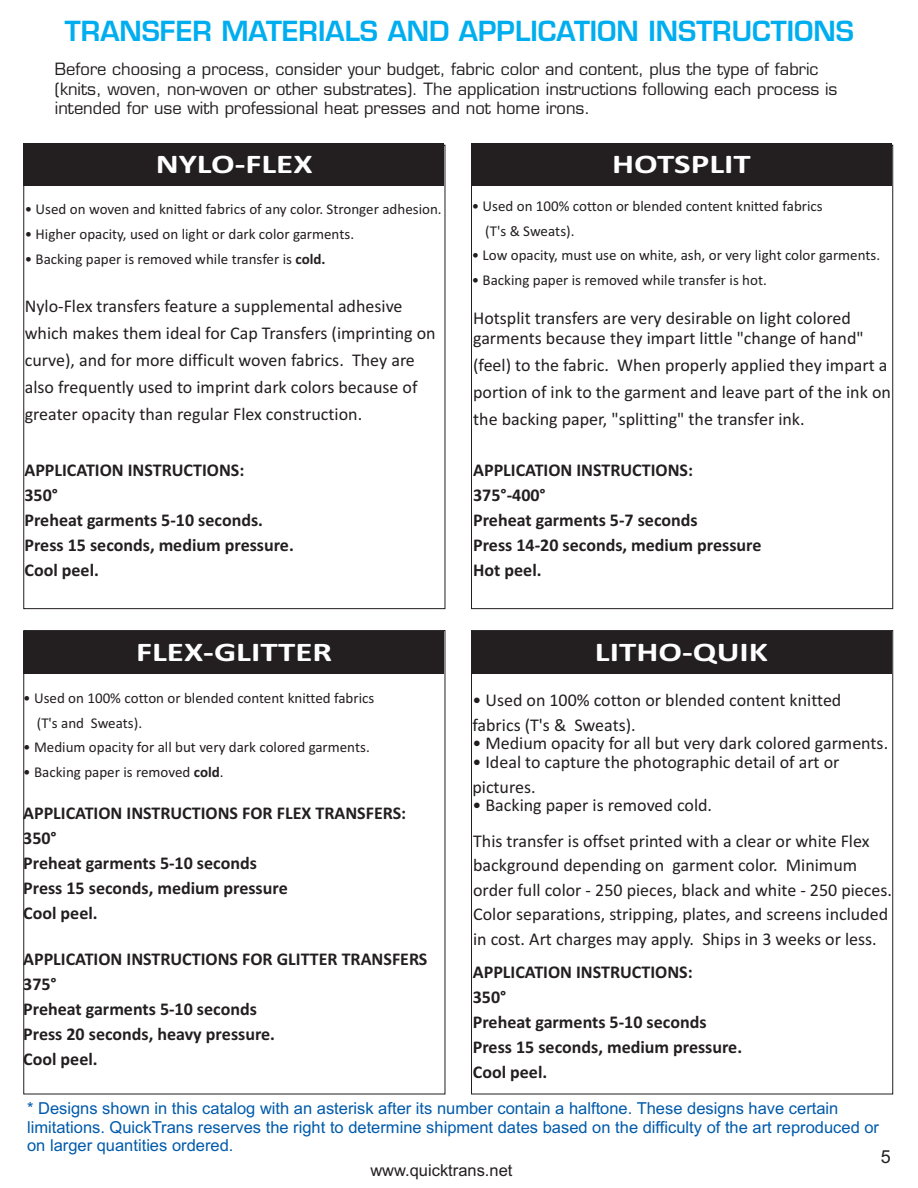
<style>
.page{position:relative;width:918px;height:1188px;background:#fff}
.page>*{position:absolute;margin:0;border:0;box-sizing:border-box;transform-origin:0 0}
.t1{font:700 27px "Euromode Plain";color:#00aeef}
.t2{font:700 27px "Calibri";color:#fff;scale:1.29 1}
.t3{font:18px/27px "Calibri";color:#231f20}
.t4{font:700 18px/25px "Calibri";color:#231f20}
.t5{font:18px "Arial";color:#231f20}
.t6{font:16.5px/19.8px "Euromode Plain";color:#231f20}
.t7{font:16.5px/18.5px "Arial";color:#015aaa}
.t8{font:16.5px "Arial";color:#231f20}
.t9{font:15px/24.6px "Calibri";color:#231f20}
.s1{font-weight:700}
</style>
<div class="page">
<div style="left:24px;top:144px;width:420px;height:42px;background:#231f20"></div>
<div style="left:471px;top:144px;width:420px;height:42px;background:#231f20"></div>
<div style="left:24px;top:632px;width:420px;height:42px;background:#231f20"></div>
<div style="left:471px;top:632px;width:420px;height:42px;background:#231f20"></div>
<h1 class="t1" style="left:65px;top:20px;width:791px">TRANSFER MATERIALS AND APPLICATION INSTRUCTIONS</h1>
<p class="t6" style="left:55px;top:61px;width:784px">Before choosing a process, consider your budget, fabric color and content, plus the type of fabric (knits, woven, non-woven or other substrates). The application instructions following each process is intended for use with professional heat presses and not home irons.</p>
<h1 class="t2" style="left:156px;top:153px;width:123px">NYLO-FLEX</h1>
<p class="t9" style="left:25px;top:198px;width:418px">• Used on woven and knitted fabrics of any color. Stronger adhesion.</p>
<p class="t9" style="left:25px;top:223px;width:331px">• Higher opacity, used on light or dark color garments.</p>
<p class="t9" style="left:25px;top:248px;width:302px">• Backing paper is removed while transfer is <span class="s1">cold.</span></p>
<p class="t3" style="left:25px;top:294px;width:413px">Nylo-Flex transfers feature a supplemental adhesive which makes them ideal for Cap Transfers (imprinting on curve), and for more difficult woven fabrics. They are also frequently used to imprint dark colors because of greater opacity than regular Flex construction.</p>
<p class="t4" style="left:25px;top:459px;width:271px">APPLICATION INSTRUCTIONS:<br>350°<br>Preheat garments 5-10 seconds.<br>Press 15 seconds, medium pressure.<br>Cool peel.</p>
<h1 class="t2" style="left:612px;top:153px;width:109px">HOTSPLIT</h1>
<p class="t9" style="left:485px;top:195px;width:339px;text-indent:-14px">• Used on 100% cotton or blended content knitted fabrics (T's &amp; Sweats).</p>
<p class="t9" style="left:472px;top:244px;width:410px">• Low opacity, must use on white, ash, or very light color garments.</p>
<p class="t9" style="left:472px;top:269px;width:297px">• Backing paper is removed while transfer is hot.</p>
<p class="t3" style="left:473px;top:309px;width:392px;line-height:20.2px">Hotsplit transfers are very desirable on light colored garments because they impart little "change of hand"</p>
<p class="t3" style="left:473px;top:353px;width:419px">(feel) to the fabric. When properly applied they impart a portion of ink to the garment and leave part of the ink on the backing paper, "splitting" the transfer ink.</p>
<p class="t4" style="left:473px;top:459px;width:290px">APPLICATION INSTRUCTIONS:<br>375°-400°<br>Preheat garments 5-7 seconds<br>Press 14-20 seconds, medium pressure<br>Hot peel.</p>
<h1 class="t2" style="left:136px;top:641px;width:153px">FLEX-GLITTER</h1>
<h1 class="t2" style="left:595px;top:641px;width:136px">LITHO-QUIK</h1>
<p class="t9" style="left:37px;top:687px;width:339px;text-indent:-14px">• Used on 100% cotton or blended content knitted fabrics (T's and Sweats).</p>
<p class="t9" style="left:23px;top:736px;width:348px">• Medium opacity for all but very dark colored garments.</p>
<p class="t9" style="left:23px;top:761px;width:202px">• Backing paper is removed <span class="s1">cold</span>.</p>
<p class="t4" style="left:23px;top:802px;width:384px">APPLICATION INSTRUCTIONS FOR FLEX TRANSFERS:<br>350°<br>Preheat garments 5-10 seconds<br>Press 15 seconds, medium pressure<br>Cool peel.</p>
<p class="t4" style="left:23px;top:948px;width:406px">APPLICATION INSTRUCTIONS FOR GLITTER TRANSFERS<br>375°<br>Preheat garments 5-10 seconds<br>Press 20 seconds, heavy pressure.<br>Cool peel.</p>
<p class="t3" style="left:472px;top:689px;width:371px;line-height:24.8px">• Used on 100% cotton or blended content knitted fabrics (T's &amp; Sweats).</p>
<p class="t3" style="left:472px;top:731px;width:417px">• Medium opacity for all but very dark colored garments.</p>
<p class="t3" style="left:472px;top:751px;width:369px;line-height:24.8px">• Ideal to capture the photographic detail of art or pictures.</p>
<p class="t3" style="left:472px;top:793px;width:241px">• Backing paper is removed cold.</p>
<p class="t3" style="left:473px;top:830px;width:420px;line-height:24.5px">This transfer is offset printed with a clear or white Flex background depending on garment color. Minimum order full color - 250 pieces, black and white - 250 pieces.<br>Color separations, stripping, plates, and screens included in cost. Art charges may apply. Ships in 3 weeks or less.</p>
<p class="t4" style="left:473px;top:961px;width:271px">APPLICATION INSTRUCTIONS:<br>350°<br>Preheat garments 5-10 seconds<br>Press 15 seconds, medium pressure.<br>Cool peel.</p>
<p class="t7" style="left:27px;top:1101px;width:854px">* Designs shown in this catalog with an asterisk after its number contain a halftone. These designs have certain limitations. QuickTrans reserves the right to determine shipment dates based on the difficulty of the art reproduced or on larger quantities ordered.</p>
<p class="t5" style="left:881px;top:1150px;width:12px">5</p>
<p class="t8" style="left:370px;top:1164px;width:144px">www.quicktrans.net</p>
</div>
